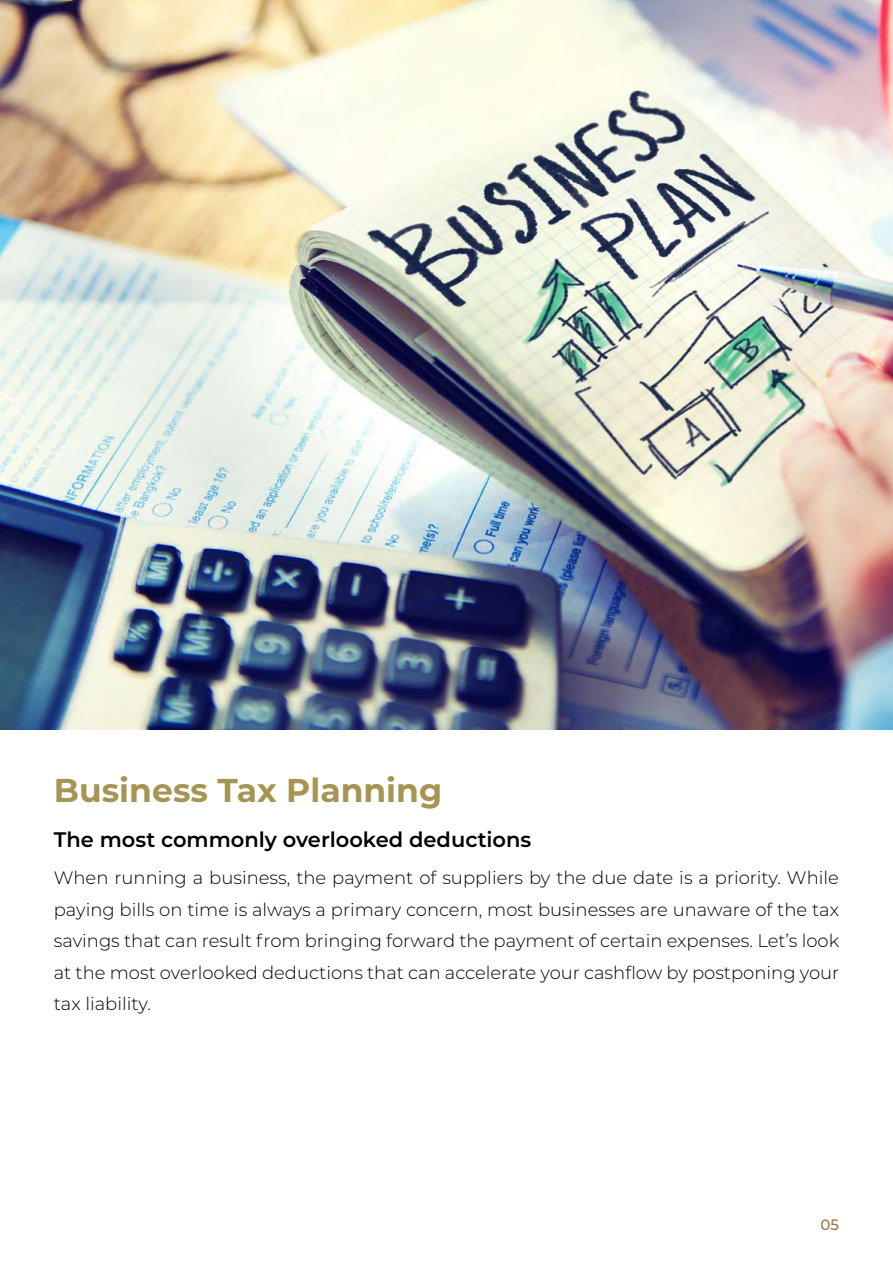
<style>
.page{position:relative;width:893px;height:1263px;background:#fff}
.page>*{position:absolute;margin:0;border:0;box-sizing:border-box;transform-origin:0 0}
.t1{font:700 33px "Montserrat";color:#a69552}
.t2{font:600 21px "Montserrat";color:#000}
.t3{font:300 18px/31.5px "Montserrat";color:#000;text-align:justify}
.t4{font:500 15px "Montserrat";color:#a37436}
</style>
<div class="page">
<img style="left:1px;top:0;width:892px;height:729px">
<h1 class="t1" style="left:54px;top:766px;width:390px">Business Tax Planning</h1>
<p class="t2" style="left:54px;top:824px;width:479px">The most commonly overlooked deductions</p>
<p class="t3" style="left:54px;top:861px;width:787px">When running a business, the payment of suppliers by the due date is a priority. While paying bills on time is always a primary concern, most businesses are unaware of the tax savings that can result from bringing forward the payment of certain expenses. Let’s look at the most overlooked deductions that can accelerate your cashflow by postponing your tax liability.</p>
<p class="t4" style="left:821px;top:1214px;width:20px">05</p>
</div>
